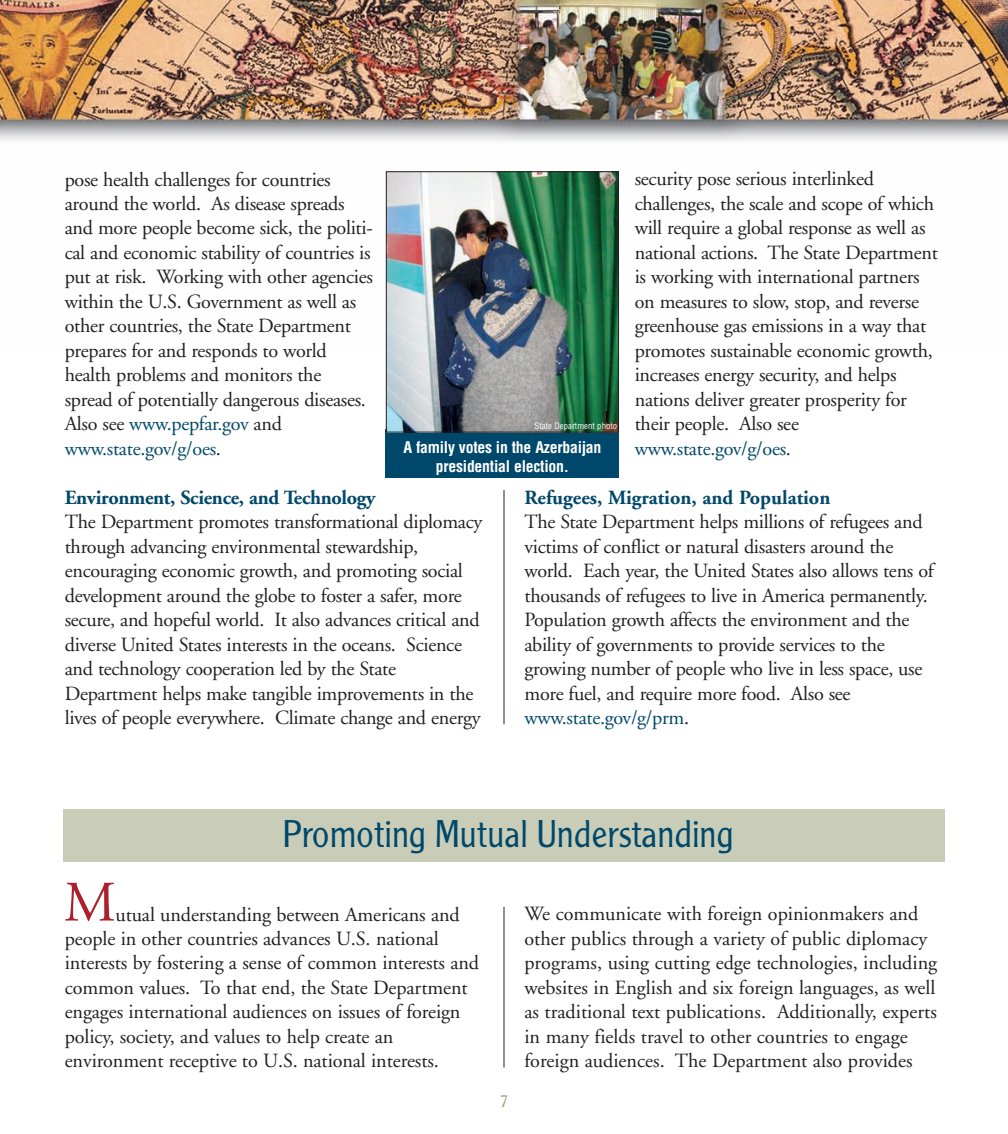
<style>
.page{position:relative;width:1008px;height:1134px;background:#fff}
.page>*{position:absolute;margin:0;border:0;box-sizing:border-box;transform-origin:0 0}
.t1{font:57.05px "Adobe Garamond";color:#ad1f2a}
.t2{font:38.5px "Claritan";letter-spacing:.025em;color:#00486b}
.t3{font:20.12px/24.5px "Adobe Garamond";letter-spacing:-.015em;color:#231f20}
.t4{font:700 20.12px "Adobe Garamond";letter-spacing:-.015em;color:#00486b}
.t5{font:17.5px "Claritan";color:#9da87f}
.t6{font:700 condensed 15.75px/18.9px "Helvetica";letter-spacing:-.015em;color:#fff;text-align:center}
.t7{font:condensed 8.75px "Helvetica";color:#fff}
.s1{color:#00486b}
</style>
<div class="page">
<img style="left:0;top:0;width:1008px;height:346px">
<hr style="left:504px;top:907px;width:1px;height:160px;background:#231f20">
<hr style="left:504px;top:490px;width:1px;height:234px;background:#231f20">
<div style="left:63px;top:810px;width:882px;height:52px;background:#c9cdb7"></div>
<div style="left:386px;top:430px;width:233px;height:48px;background:#00486b"></div>
<img style="left:388px;top:173px;width:229px;height:258px">
<div style="left:386px;top:171px;width:233px;height:262px;border:1px solid #231f20"></div>
<p class="t3" style="left:635px;top:169px;width:305px">security pose serious interlinked challenges, the scale and scope of which will require a global response as well as national actions. The State Department is working with international partners on measures to slow, stop, and reverse greenhouse gas emissions in a way that promotes sustainable economic growth, increases energy security, and helps nations deliver greater prosperity for their people. Also see <span class="s1">www.state.gov/g/oes</span>.</p>
<p class="t4" style="left:524px;top:489px;width:307px">Refugees, Migration, and Population</p>
<p class="t3" style="left:524px;top:511px;width:411px">The State Department helps millions of refugees and victims of conflict or natural disasters around the world. Each year, the United States also allows tens of thousands of refugees to live in America permanently.<br>Population growth affects the environment and the ability of governments to provide services to the growing number of people who live in less space, use more fuel, and require more food. Also see <span class="s1">www.state.gov/g/prm</span>.</p>
<p class="t3" style="left:65px;top:169px;width:310px">pose health challenges for countries around the world. As disease spreads and more people become sick, the politi&shy;cal and economic stability of countries is put at risk. Working with other agencies within the U.S. Government as well as other countries, the State Department prepares for and responds to world health problems and monitors the spread of potentially dangerous diseases.<br>Also see <span class="s1">www.pepfar.gov</span> and <span class="s1">www.state.gov/g/oes</span>.</p>
<p class="t4" style="left:65px;top:490px;width:312px">Environment, Science, and Technology</p>
<p class="t3" style="left:65px;top:512px;width:419px">The Department promotes transformational diplomacy through advancing environmental stewardship, encouraging economic growth, and promoting social development around the globe to foster a safer, more secure, and hopeful world. It also advances critical and diverse United States interests in the oceans. Science and technology cooperation led by the State Department helps make tangible improvements in the lives of people everywhere. Climate change and energy</p>
<p class="t7" style="left:535px;top:421px;width:84px">State Department photo</p>
<p class="t6" style="left:403px;top:438px;width:200px">A family votes in the Azerbaijan presidential election.</p>
<h2 class="t2" style="left:282px;top:820px;width:451px">Promoting Mutual Understanding</h2>
<h1 class="t1" style="left:64px;top:880px;width:54px">M</h1>
<p class="t3" style="left:65px;top:904px;width:416px;text-indent:51px">utual understanding between Americans and people in other countries advances U.S. national interests by fostering a sense of common interests and common values. To that end, the State Department engages international audiences on issues of foreign policy, society, and values to help create an environment receptive to U.S. national interests.</p>
<p class="t3" style="left:524px;top:904px;width:414px">We communicate with foreign opinionmakers and other publics through a variety of public diplomacy programs, using cutting edge technologies, including websites in English and six foreign languages, as well as traditional text publications. Additionally, experts in many fields travel to other countries to engage foreign audiences. The Department also provides</p>
<p class="t5" style="left:500px;top:1095px;width:10px">7</p>
</div>
